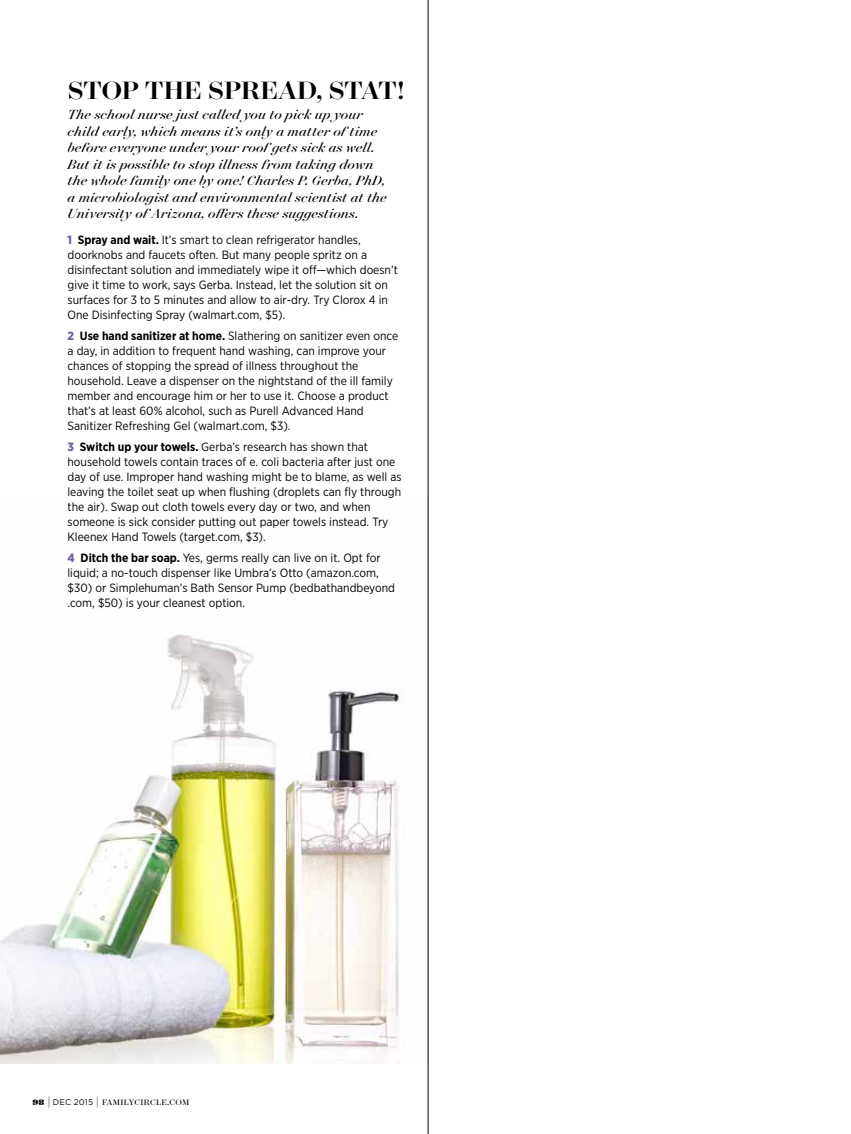
<style>
.page{position:relative;width:851px;height:1134px;background:#fff}
.page>*{position:absolute;margin:0;border:0;box-sizing:border-box;transform-origin:0 0}
.t1{font:500 28.5px "Surveyor Fine";color:#000}
.t2{font:italic 15px/16.5px "Surveyor Fine";letter-spacing:.01em;color:#000}
.t3{font:12px/15px "Gotham Narrow";color:#000}
.t4{font:9px "Surveyor Display";letter-spacing:.04em;color:#000}
.s1{font-weight:900;color:#7961aa}
.s2{font-weight:700}
.s3{font-weight:900}
.s4{font-family:"Gotham";font-weight:200;font-size:12px}
.s5{font-family:"Gotham";font-size:8.25px}
</style>
<div class="page">
<img style="left:0;top:498px;width:428px;height:566px">
<hr style="left:428px;top:0;width:1px;height:1134px;background:#000">
<h1 class="t1" style="left:68px;top:74px;width:339px">STOP THE SPREAD, STAT!</h1>
<p class="t2" style="left:68px;top:106px;width:320px">The school nurse just called you to pick up your child early, which means it’s only a matter of time before everyone under your roof gets sick as well.<br>But it is possible to stop illness from taking down the whole family one by one! Charles P. Gerba, PhD, a microbiologist and environmental scientist at the University of Arizona, offers these suggestions.</p>
<p class="t3" style="left:68px;top:232px;width:332px"><span class="s1">1</span> <span class="s2">Spray and wait.</span> It’s smart to clean refrigerator handles, doorknobs and faucets often. But many people spritz on a disinfectant solution and immediately wipe it off—which doesn’t give it time to work, says Gerba. Instead, let the solution sit on surfaces for 3 to 5 minutes and allow to air-dry. Try Clorox 4 in One Disinfecting Spray (walmart.com, $5).</p>
<p class="t3" style="left:68px;top:328px;width:332px"><span class="s1">2</span> <span class="s2">Use hand sanitizer at home.</span> Slathering on sanitizer even once a day, in addition to frequent hand washing, can improve your chances of stopping the spread of illness throughout the household. Leave a dispenser on the nightstand of the ill family member and encourage him or her to use it. Choose a product that’s at least 60% alcohol, such as Purell Advanced Hand Sanitizer Refreshing Gel (walmart.com, $3).</p>
<p class="t3" style="left:68px;top:439px;width:335px"><span class="s1">3</span> <span class="s2">Switch up your towels.</span> Gerba’s research has shown that household towels contain traces of e. coli bacteria after just one day of use. Improper hand washing might be to blame, as well as leaving the toilet seat up when flushing (droplets can fly through the air). Swap out cloth towels every day or two, and when someone is sick consider putting out paper towels instead. Try Kleenex Hand Towels (target.com, $3).</p>
<p class="t3" style="left:68px;top:550px;width:329px"><span class="s1">4</span> <span class="s2">Ditch the bar soap.</span> Yes, germs really can live on it. Opt for liquid; a no-touch dispenser like Umbra’s Otto (amazon.com, $30) or Simplehuman’s Bath Sensor Pump (bedbathandbeyond .com, $50) is your cleanest option.</p>
<p class="t4" style="left:32px;top:1097px;width:158px"><span class="s3">98</span> <span class="s4">|</span> <span class="s5">DEC 2015</span> <span class="s4">|</span> FAMILYCIRCLE.COM</p>
</div>
